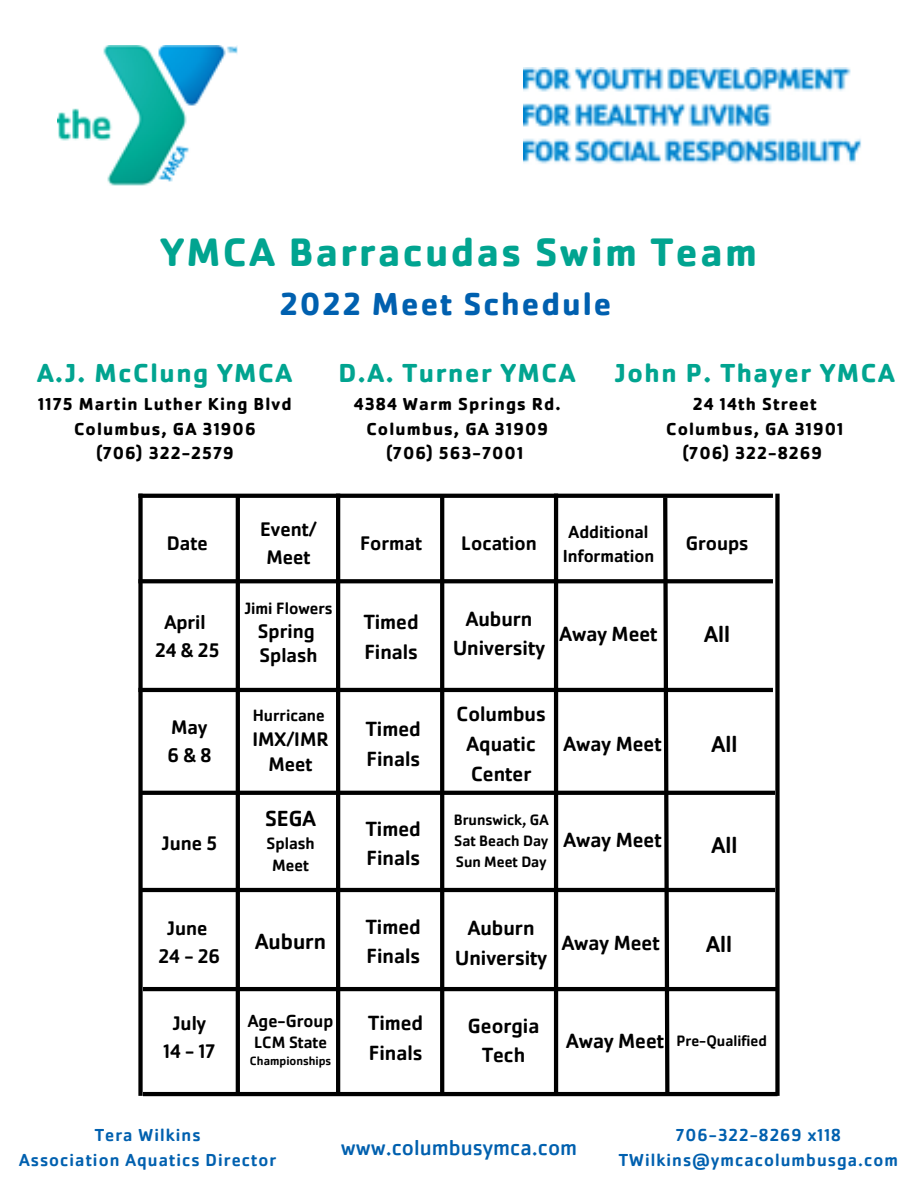
<style>
.page{position:relative;width:918px;height:1188px;background:#fff}
.page>*{position:absolute;margin:0;border:0;box-sizing:border-box;transform-origin:0 0}
.t1{font:700 41.25px "Cachet Pro";letter-spacing:.06em;color:#01a490}
.t2{font:700 33px "Cachet Pro";letter-spacing:.06em;color:#0060af}
.t3{font:700 27px "Cachet Pro";letter-spacing:.06em;color:#01a490}
.t4{font:500 23.55px "Cachet Pro";color:#000}
.t5{font:500 22.65px "Cachet Pro";color:#000}
.t6{font:22.5px "Cachet Pro";color:#0060af}
.t7{font:500 21.3px "Cachet Pro";color:#000}
.t8{font:500 20.4px "Cachet Pro";color:#000}
.t9{font:500 18.15px "Cachet Pro";color:#000}
.t10{font:700 18px "Cachet Pro";letter-spacing:.06em;color:#000}
.t11{font:500 18px "Cachet Pro";letter-spacing:.06em;color:#0060af}
.t12{font:500 16.95px "Cachet Pro";color:#000}
.t13{font:500 15.6px "Cachet Pro";color:#000}
.t14{font:500 12.45px "Cachet Pro";color:#000}
</style>
<div class="page">
<img style="left:57px;top:45px;width:181px;height:141px">
<img style="left:523px;top:67px;width:338px;height:97px">
<svg style="left:143px;top:579px;width:630px;height:4px;background:#090909"></svg>
<svg style="left:143px;top:494px;width:630px;height:4px;background:#060606"></svg>
<svg style="left:143px;top:791px;width:632px;height:4px;background:#050505"></svg>
<hr style="left:138px;top:688px;width:635px;height:4px;background:#000">
<hr style="left:143px;top:987px;width:635px;height:4px;background:#000">
<hr style="left:141px;top:888px;width:634px;height:4px;background:#000">
<hr style="left:143px;top:1092px;width:635px;height:4px;background:#000">
<div style="left:775px;top:494px;width:5px;height:602px;background:#000"></div>
<hr style="left:236px;top:496px;width:4px;height:598px;background:#000">
<div style="left:138px;top:494px;width:5px;height:602px;background:#000"></div>
<hr style="left:336px;top:494px;width:4px;height:602px;background:#000">
<svg style="left:440px;top:496px;width:4px;height:596px;background:#040404"></svg>
<hr style="left:554px;top:494px;width:4px;height:602px;background:#000">
<svg style="left:661px;top:493px;width:11px;height:604px"></svg>
<p class="t1" style="left:161px;top:226px;width:598px">YMCA Barracudas Swim Team</p>
<p class="t2" style="left:280px;top:283px;width:333px">2022 Meet Schedule</p>
<p class="t3" style="left:37px;top:356px;width:257px">A.J. McClung YMCA</p>
<p class="t10" style="left:38px;top:392px;width:255px">1175 Martin Luther King Blvd</p>
<p class="t10" style="left:74px;top:417px;width:183px">Columbus, GA 31906</p>
<p class="t10" style="left:96px;top:442px;width:139px">(706) 322-2579</p>
<p class="t3" style="left:338px;top:356px;width:239px">D.A. Turner YMCA</p>
<p class="t10" style="left:354px;top:392px;width:208px">4384 Warm Springs Rd.</p>
<p class="t10" style="left:366px;top:417px;width:183px">Columbus, GA 31909</p>
<p class="t10" style="left:386px;top:442px;width:139px">(706) 563-7001</p>
<p class="t3" style="left:614px;top:356px;width:282px">John P. Thayer YMCA</p>
<p class="t10" style="left:693px;top:392px;width:125px">24 14th Street</p>
<p class="t10" style="left:666px;top:417px;width:179px">Columbus, GA 31901</p>
<p class="t10" style="left:683px;top:442px;width:141px">(706) 322-8269</p>
<p class="t8" style="left:167px;top:530px;width:42px">Date</p>
<p class="t8" style="left:164px;top:609px;width:43px">April</p>
<p class="t8" style="left:155px;top:637px;width:66px">24&amp;25</p>
<p class="t8" style="left:171px;top:715px;width:38px">May</p>
<p class="t8" style="left:167px;top:743px;width:45px">6&amp;8</p>
<p class="t8" style="left:162px;top:830px;width:57px">June 5</p>
<p class="t8" style="left:167px;top:915px;width:42px">June</p>
<p class="t8" style="left:158px;top:943px;width:63px">24-26</p>
<p class="t8" style="left:260px;top:516px;width:58px">Event/</p>
<p class="t8" style="left:266px;top:544px;width:46px">Meet</p>
<p class="t12" style="left:244px;top:597px;width:90px">Jimi Flowers</p>
<p class="t8" style="left:258px;top:618px;width:58px">Spring</p>
<p class="t8" style="left:260px;top:642px;width:59px">Splash</p>
<p class="t12" style="left:253px;top:704px;width:73px">Hurricane</p>
<p class="t8" style="left:253px;top:726px;width:78px">IMX/IMR</p>
<p class="t8" style="left:269px;top:751px;width:46px">Meet</p>
<p class="t5" style="left:265px;top:804px;width:52px">SEGA</p>
<p class="t12" style="left:266px;top:833px;width:50px">Splash</p>
<p class="t12" style="left:272px;top:854px;width:38px">Meet</p>
<p class="t5" style="left:255px;top:927px;width:73px">Auburn</p>
<p class="t8" style="left:360px;top:530px;width:64px">Format</p>
<p class="t8" style="left:461px;top:530px;width:77px">Location</p>
<p class="t9" style="left:569px;top:520px;width:81px">Additional</p>
<p class="t9" style="left:563px;top:545px;width:93px">Information</p>
<p class="t7" style="left:364px;top:608px;width:56px">Timed</p>
<p class="t7" style="left:364px;top:638px;width:55px">Finals</p>
<p class="t7" style="left:366px;top:715px;width:56px">Timed</p>
<p class="t7" style="left:366px;top:745px;width:55px">Finals</p>
<p class="t7" style="left:366px;top:815px;width:56px">Timed</p>
<p class="t7" style="left:366px;top:845px;width:55px">Finals</p>
<p class="t7" style="left:366px;top:913px;width:56px">Timed</p>
<p class="t7" style="left:366px;top:943px;width:55px">Finals</p>
<p class="t7" style="left:466px;top:605px;width:68px">Auburn</p>
<p class="t7" style="left:453px;top:635px;width:93px">University</p>
<p class="t7" style="left:560px;top:620px;width:100px">Away Meet</p>
<p class="t7" style="left:457px;top:700px;width:91px">Columbus</p>
<p class="t7" style="left:467px;top:730px;width:71px">Aquatic</p>
<p class="t7" style="left:471px;top:760px;width:62px">Center</p>
<p class="t13" style="left:454px;top:810px;width:96px">Brunswick, GA</p>
<p class="t13" style="left:454px;top:831px;width:95px">Sat Beach Day</p>
<p class="t13" style="left:456px;top:852px;width:92px">Sun Meet Day</p>
<p class="t7" style="left:564px;top:730px;width:100px">Away Meet</p>
<p class="t7" style="left:564px;top:827px;width:100px">Away Meet</p>
<p class="t7" style="left:468px;top:915px;width:68px">Auburn</p>
<p class="t7" style="left:455px;top:944px;width:93px">University</p>
<p class="t7" style="left:562px;top:929px;width:100px">Away Meet</p>
<p class="t8" style="left:686px;top:530px;width:64px">Groups</p>
<p class="t4" style="left:704px;top:619px;width:27px">All</p>
<p class="t4" style="left:712px;top:729px;width:27px">All</p>
<p class="t4" style="left:712px;top:830px;width:27px">All</p>
<p class="t4" style="left:706px;top:929px;width:27px">All</p>
<p class="t8" style="left:173px;top:1010px;width:35px">July</p>
<p class="t8" style="left:164px;top:1038px;width:53px">14-17</p>
<p class="t9" style="left:248px;top:1009px;width:87px">Age-Group</p>
<p class="t12" style="left:254px;top:1032px;width:74px">LCM State</p>
<p class="t14" style="left:250px;top:1053px;width:83px">Championships</p>
<p class="t7" style="left:368px;top:1009px;width:56px">Timed</p>
<p class="t7" style="left:369px;top:1039px;width:55px">Finals</p>
<p class="t7" style="left:468px;top:1012px;width:73px">Georgia</p>
<p class="t7" style="left:482px;top:1042px;width:45px">Tech</p>
<p class="t7" style="left:566px;top:1027px;width:100px">Away Meet</p>
<p class="t13" style="left:677px;top:1031px;width:92px">Pre-Qualified</p>
<p class="t11" style="left:95px;top:1124px;width:107px">Tera Wilkins</p>
<p class="t11" style="left:19px;top:1149px;width:259px">Association Aquatics Director</p>
<p class="t6" style="left:341px;top:1134px;width:238px">www.columbusymca.com</p>
<p class="t11" style="left:676px;top:1124px;width:167px">706-322-8269 x118</p>
<p class="t11" style="left:619px;top:1149px;width:281px">TWilkins@ymcacolumbusga.com</p>
</div>
